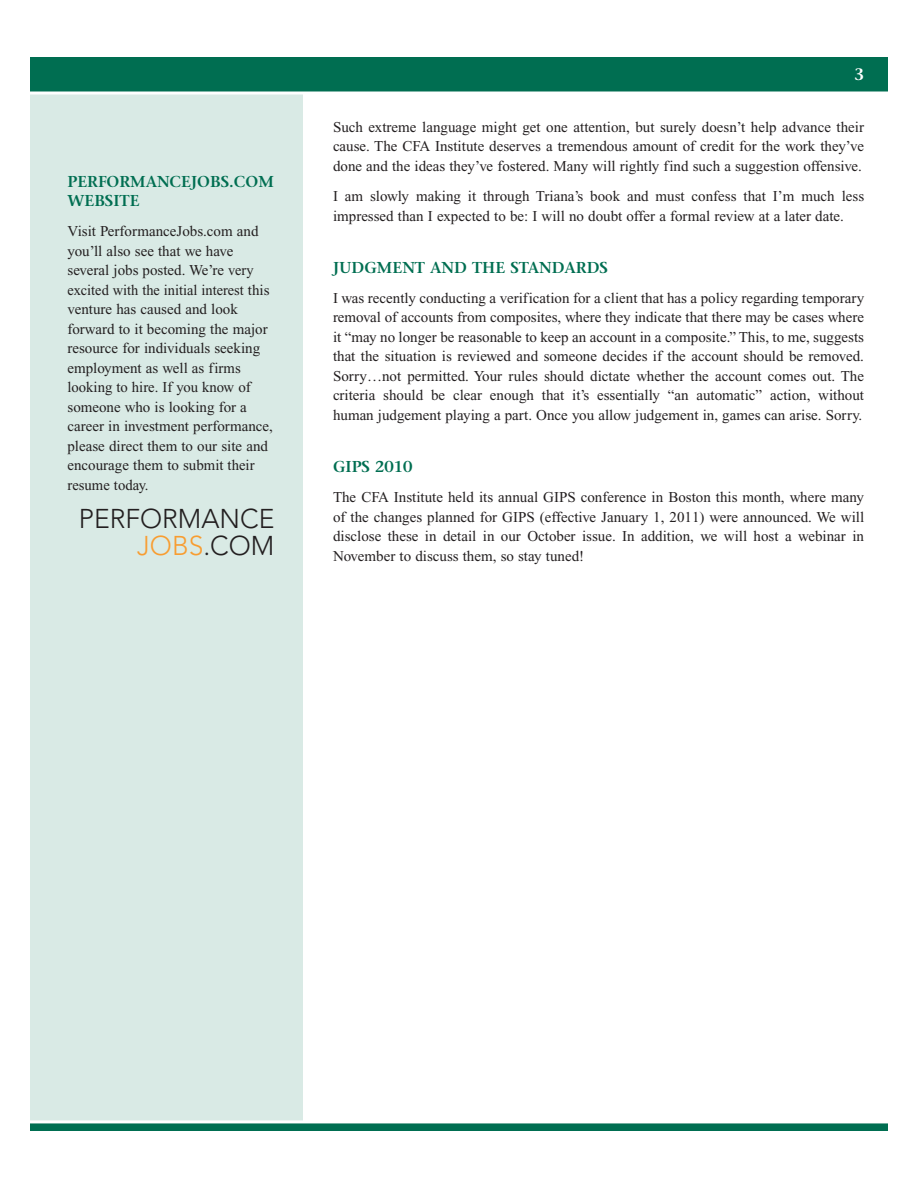
<style>
.page{position:relative;width:918px;height:1188px;background:#fff}
.page>*{position:absolute;margin:0;border:0;box-sizing:border-box;transform-origin:0 0}
.t1{font:300 27px/27px "Avenir";color:#231f20;text-align:right}
.t2{font:600 16.5px "Stone Serif";color:#fff}
.t3{font:600 15.75px/18.9px "Stone Serif";color:#006e51}
.t4{font:15px/19.5px "Times New Roman";color:#231f20;text-align:justify}
.s1{color:#f89d31}
</style>
<div class="page">
<div style="left:29px;top:90px;width:276px;height:1042px;background:#d9eae5"></div>
<div style="left:27px;top:89px;width:279px;height:1045px;border:3px solid #fff"></div>
<div style="left:28px;top:56px;width:862px;height:37px;background:#006e51"></div>
<div style="left:27px;top:54px;width:864px;height:40px;border:3px solid #fff"></div>
<div style="left:28px;top:1122px;width:862px;height:10px;background:#006e51"></div>
<div style="left:27px;top:1120px;width:864px;height:14px;border:3px solid #fff"></div>
<p class="t3" style="left:68px;top:174px;width:208px">PERFORMANCEJOBS.COM<br>WEBSITE</p>
<p class="t4" style="left:67px;top:223px;width:207px;text-align:left">Visit PerformanceJobs.com and you’ll also see that we have several jobs posted. We’re very excited with the initial interest this venture has caused and look forward to it becoming the major resource for individuals seeking employment as well as firms looking to hire. If you know of someone who is looking for a career in investment performance, please direct them to our site and encourage them to submit their resume today.</p>
<h1 class="t1" style="left:79px;top:507px;width:197px">PERFORMANCE<br><span class="s1">JOBS</span>.COM</h1>
<p class="t2" style="left:854px;top:68px;width:11px">3</p>
<p class="t4" style="left:333px;top:119px;width:533px">Such extreme language might get one attention, but surely doesn’t help advance their cause. The CFA Institute deserves a tremendous amount of credit for the work they’ve done and the ideas they’ve fostered. Many will rightly find such a suggestion offensive.</p>
<p class="t4" style="left:333px;top:188px;width:533px">I am slowly making it through Triana’s book and must confess that I’m much less impressed than I expected to be: I will no doubt offer a formal review at a later date.</p>
<p class="t3" style="left:333px;top:259px;width:276px">JUDGMENT AND THE STANDARDS</p>
<p class="t4" style="left:333px;top:290px;width:533px">I was recently conducting a verification for a client that has a policy regarding temporary removal of accounts from composites, where they indicate that there may be cases where it “may no longer be reasonable to keep an account in a composite.” This, to me, suggests that the situation is reviewed and someone decides if the account should be removed.<br>Sorry…not permitted. Your rules should dictate whether the account comes out. The criteria should be clear enough that it’s essentially “an automatic” action, without human judgement playing a part. Once you allow judgement in, games can arise. Sorry.</p>
<p class="t3" style="left:333px;top:459px;width:81px">GIPS 2010</p>
<p class="t4" style="left:333px;top:489px;width:533px">The CFA Institute held its annual GIPS conference in Boston this month, where many of the changes planned for GIPS (effective January 1, 2011) were announced. We will disclose these in detail in our October issue. In addition, we will host a webinar in November to discuss them, so stay tuned!</p>
</div>
